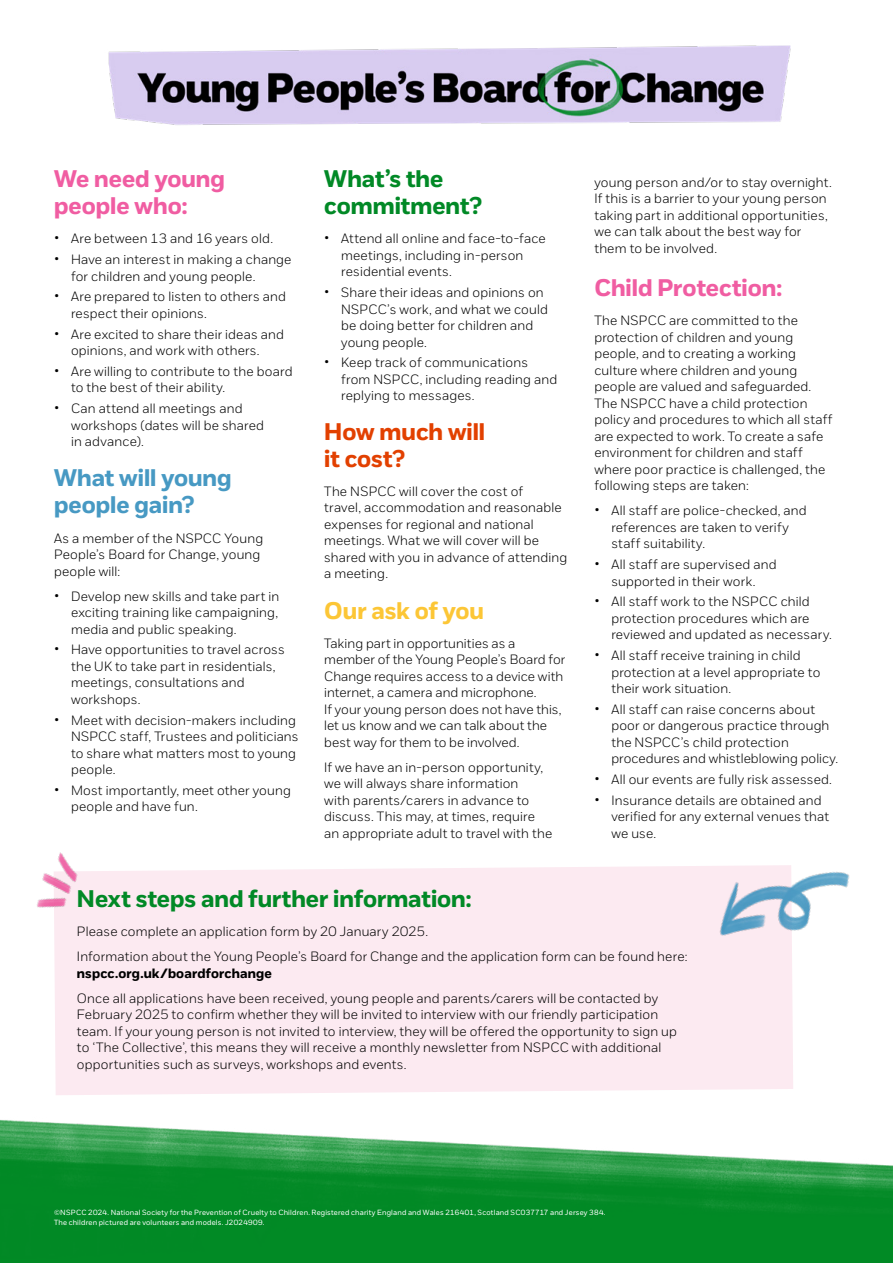
<style>
.page{position:relative;width:893px;height:1263px;background:#fff}
.page>*{position:absolute;margin:0;border:0;box-sizing:border-box;transform-origin:0 0}
.Headings{font:700 24px/27px "NSPCC";color:#018926}
.Headings-2{font:700 24px/27px "NSPCC";color:#f05da2}
.Headings-3{font:700 24px/27px "NSPCC";color:#4799c3}
.Headings-4{font:700 24px/27px "NSPCC";color:#e24000}
.Headings-5{font:700 24px "NSPCC";color:#fcc636}
.Body{font:300 13.5px/16.5px "NSPCC";letter-spacing:.015em;color:#000}
.Bullet{font:300 13.5px/16.5px "NSPCC";letter-spacing:.015em;color:#000}
.t1{font:7.5px/10.5px "NSPCC";letter-spacing:.03em;color:#fff}
.s1{font-size:16.5px}
.s2{font-weight:700}
</style>
<div class="page">
<img style="left:0;top:1120px;width:893px;height:143px">
<div style="left:54px;top:866px;width:739px;height:229px;background:#fceaf1"></div>
<img style="left:699px;top:865px;width:151px;height:99px">
<img style="left:37px;top:852px;width:48px;height:68px">
<img style="left:108px;top:45px;width:683px;height:80px">
<p class="Headings-2" style="left:54px;top:165px;width:172px">We need young people who:</p>
<p class="Body" style="left:54px;top:230px;width:221px"><span class="s1">•</span> Are between 13 and 16 years old.</p>
<p class="Body" style="left:71px;top:251px;width:222px;text-indent:-17px"><span class="s1">•</span> Have an interest in making a change for children and young people.</p>
<p class="Body" style="left:71px;top:288px;width:216px;text-indent:-17px"><span class="s1">•</span> Are prepared to listen to others and respect their opinions.</p>
<p class="Body" style="left:54px;top:325px;width:231px;text-align:center"><span class="s1">•</span> Are excited to share their ideas and opinions, and work with others.</p>
<p class="Body" style="left:71px;top:363px;width:223px;text-indent:-17px"><span class="s1">•</span> Are willing to contribute to the board to the best of their ability.</p>
<p class="Body" style="left:71px;top:400px;width:195px;text-indent:-17px"><span class="s1">•</span> Can attend all meetings and workshops (dates will be shared in advance).</p>
<p class="Headings-3" style="left:54px;top:464px;width:179px">What will young people gain?</p>
<p class="Body" style="left:54px;top:530px;width:211px">As a member of the NSPCC Young<br>People’s Board for Change, young people will:</p>
<p class="Body" style="left:71px;top:588px;width:210px;text-align:justify;text-indent:-17px"><span class="s1">•</span> Develop new skills and take part in exciting training like campaigning, media and public speaking.</p>
<p class="Body" style="left:71px;top:641px;width:215px;text-indent:-17px"><span class="s1">•</span> Have opportunities to travel across the UK to take part in residentials, meetings, consultations and workshops.</p>
<p class="Body" style="left:71px;top:712px;width:229px;text-indent:-17px"><span class="s1">•</span> Meet with decision-makers including<br>NSPCC staff, Trustees and politicians to share what matters most to young people.</p>
<p class="Body" style="left:71px;top:782px;width:221px;text-indent:-17px"><span class="s1">•</span> Most importantly, meet other young people and have fun.</p>
<p class="Headings" style="left:324px;top:165px;width:159px">What’s the commitment?</p>
<p class="Body" style="left:341px;top:230px;width:206px;text-indent:-17px"><span class="s1">•</span> Attend all online and face-to-face meetings, including in-person residential events.</p>
<p class="Body" style="left:341px;top:284px;width:208px;text-indent:-17px"><span class="s1">•</span> Share their ideas and opinions on<br>NSPCC’s work, and what we could be doing better for children and young people.</p>
<p class="Body" style="left:341px;top:354px;width:217px;text-indent:-17px"><span class="s1">•</span> Keep track of communications from NSPCC, including reading and replying to messages.</p>
<p class="Headings-4" style="left:324px;top:418px;width:162px">How much will it cost?</p>
<p class="Body" style="left:324px;top:483px;width:245px">The NSPCC will cover the cost of<br>travel, accommodation and reasonable expenses for regional and national meetings. What we will cover will be shared with you in advance of attending a meeting.</p>
<p class="Headings-5" style="left:324px;top:596px;width:161px">Our ask of you</p>
<p class="Body" style="left:324px;top:635px;width:243px">Taking part in opportunities as a member of the Young People’s Board for Change requires access to a device with internet, a camera and microphone.<br>If your young person does not have this, let us know and we can talk about the best way for them to be involved.</p>
<p class="Body" style="left:324px;top:759px;width:230px">If we have an in-person opportunity, we will always share information<br>with parents/carers in advance to discuss. This may, at times, require an appropriate adult to travel with the</p>
<p class="Body" style="left:594px;top:174px;width:239px">young person and/or to stay overnight.<br>If this is a barrier to your young person taking part in additional opportunities, we can talk about the best way for them to be involved.</p>
<p class="Headings-2" style="left:594px;top:274px;width:189px">Child Protection:</p>
<p class="Body" style="left:594px;top:312px;width:240px">The NSPCC are committed to the protection of children and young people, and to creating a working culture where children and young people are valued and safeguarded.<br>The NSPCC have a child protection policy and procedures to which all staff are expected to work. To create a safe environment for children and staff where poor practice is challenged, the following steps are taken:</p>
<p class="Body" style="left:611px;top:502px;width:197px;text-indent:-17px"><span class="s1">•</span> All staff are police-checked, and references are taken to verify staff suitability.</p>
<p class="Body" style="left:594px;top:556px;width:184px;text-align:center"><span class="s1">•</span> All staff are supervised and supported in their work.</p>
<p class="Body" style="left:611px;top:593px;width:222px;text-indent:-17px"><span class="s1">•</span> All staff work to the NSPCC child protection procedures which are reviewed and updated as necessary.</p>
<p class="Body" style="left:611px;top:647px;width:211px;text-indent:-17px"><span class="s1">•</span> All staff receive training in child protection at a level appropriate to their work situation.</p>
<p class="Body" style="left:611px;top:701px;width:228px;text-indent:-17px"><span class="s1">•</span> All staff can raise concerns about poor or dangerous practice through the NSPCC’s child protection procedures and whistleblowing policy.</p>
<p class="Body" style="left:594px;top:771px;width:239px"><span class="s1">•</span> All our events are fully risk assessed.</p>
<p class="Body" style="left:611px;top:792px;width:219px;text-indent:-17px"><span class="s1">•</span> Insurance details are obtained and verified for any external venues that we use.</p>
<p class="Headings" style="left:77px;top:885px;width:396px">Next steps and further information:</p>
<p class="Body" style="left:77px;top:923px;width:353px">Please complete an application form by 20 January 2025.</p>
<p class="Bullet" style="left:77px;top:948px;width:612px">Information about the Young People’s Board for Change and the application form can be found here: <span class="s2">nspcc.org.uk/boardforchange</span></p>
<p class="Body" style="left:77px;top:989px;width:602px">Once all applications have been received, young people and parents/carers will be contacted by February 2025 to confirm whether they will be invited to interview with our friendly participation team. If your young person is not invited to interview, they will be offered the opportunity to sign up to ‘The Collective’, this means they will receive a monthly newsletter from NSPCC with additional opportunities such as surveys, workshops and events.</p>
<p class="t1" style="left:54px;top:1207px;width:553px">©NSPCC 2024. National Society for the Prevention of Cruelty to Children. Registered charity England and Wales 216401, Scotland SC037717 and Jersey 384.<br>The children pictured are volunteers and models. J2024909.</p>
</div>
